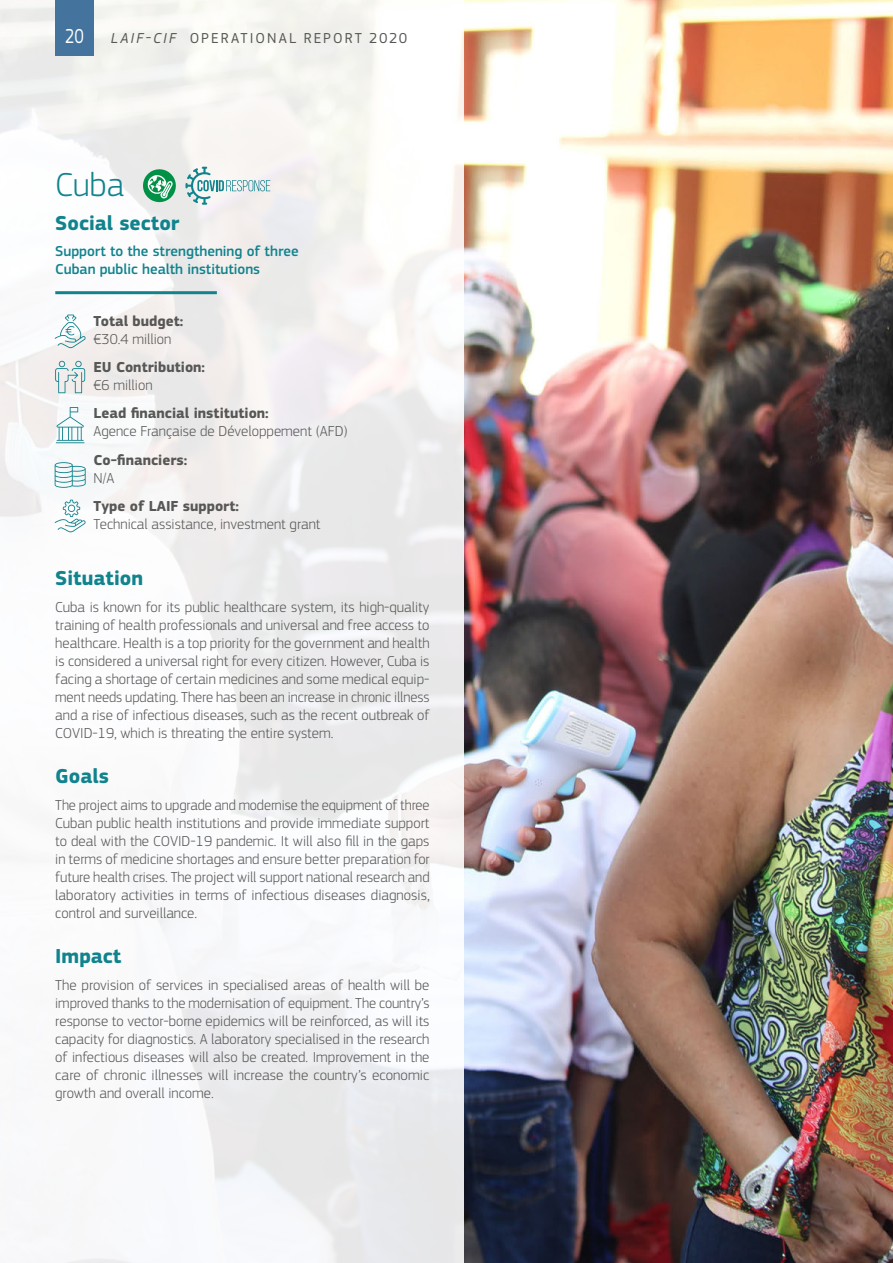
<style>
.page{position:relative;width:893px;height:1263px;background:#fff}
.page>*{position:absolute;margin:0;border:0;box-sizing:border-box;transform-origin:0 0}
.t1{font:300 34.5px "EC Square Sans Pro";color:#11838d}
.t2{font:700 21px "EC Square Sans Pro";color:#11838d}
.t3{font:21px "EC Square Sans Pro";color:#fff;scale:.8 1}
.t4{font:300 15px/18px "EC Square Sans Pro";color:#575756;text-align:justify}
.t5{font:700 15px "EC Square Sans Pro";color:#575756}
.t6{font:500 15px/18px "EC Square Sans Pro";color:#11838d}
.t7{font:15px "EC Square Sans Pro";letter-spacing:.135em;color:#575756}
.s1{font-style:italic}
</style>
<div class="page">
<img style="left:463px;top:0;width:430px;height:1263px">
<div style="left:0;top:0;width:463px;height:1263px;background:linear-gradient(to bottom,#f5f4f2,#f3f4f6)"></div>
<div style="left:55px;top:0;width:39px;height:55px;background:#44749d"></div>
<hr style="left:55px;top:291px;width:162px;height:3px;background:#11838d">
<svg style="left:55px;top:315px;width:31px;height:33px"></svg>
<svg style="left:55px;top:361px;width:30px;height:32px"></svg>
<svg style="left:56px;top:407px;width:29px;height:36px"></svg>
<svg style="left:55px;top:462px;width:31px;height:26px"></svg>
<svg style="left:55px;top:500px;width:31px;height:32px"></svg>
<svg style="left:141px;top:167px;width:37px;height:37px"></svg>
<svg style="left:185px;top:167px;width:85px;height:38px"></svg>
<p class="t3" style="left:65px;top:24px;width:25px">20</p>
<p class="t7" style="left:111px;top:29px;width:298px"><span class="s1">LAIF-CIF</span> OPERATIONAL REPORT 2020</p>
<p class="t1" style="left:55px;top:164px;width:70px">Cuba</p>
<p class="t2" style="left:55px;top:210px;width:126px">Social sector</p>
<p class="t6" style="left:55px;top:243px;width:245px">Support to the strengthening of three<br>Cuban public health institutions</p>
<p class="t5" style="left:94px;top:312px;width:91px">Total budget:</p>
<p class="t4" style="left:94px;top:330px;width:79px">€30.4 million</p>
<p class="t5" style="left:94px;top:358px;width:113px">EU Contribution:</p>
<p class="t4" style="left:94px;top:376px;width:60px">€6 million</p>
<p class="t5" style="left:94px;top:404px;width:177px">Lead financial institution:</p>
<p class="t4" style="left:94px;top:422px;width:256px">Agence Française de Développement (AFD)</p>
<p class="t5" style="left:94px;top:451px;width:95px">Co-financiers:</p>
<p class="t4" style="left:94px;top:469px;width:22px">N/A</p>
<p class="t5" style="left:94px;top:497px;width:147px">Type of LAIF support:</p>
<p class="t4" style="left:94px;top:515px;width:228px">Technical assistance, investment grant</p>
<p class="t2" style="left:55px;top:566px;width:89px">Situation</p>
<p class="t4" style="left:55px;top:598px;width:376px">Cuba is known for its public healthcare system, its high-quality training of health professionals and universal and free access to healthcare. Health is a top priority for the government and health is considered a universal right for every citizen. However, Cuba is facing a shortage of certain medicines and some medical equip&shy;ment needs updating. There has been an increase in chronic illness and a rise of infectious diseases, such as the recent outbreak of COVID-19, which is threating the entire system.</p>
<p class="t2" style="left:55px;top:764px;width:55px">Goals</p>
<p class="t4" style="left:55px;top:796px;width:376px">The project aims to upgrade and modernise the equipment of three Cuban public health institutions and provide immediate support to deal with the COVID-19 pandemic. It will also fill in the gaps in terms of medicine shortages and ensure better preparation for future health crises. The project will support national research and laboratory activities in terms of infectious diseases diagnosis, control and surveillance.</p>
<p class="t2" style="left:55px;top:944px;width:68px">Impact</p>
<p class="t4" style="left:55px;top:976px;width:376px">The provision of services in specialised areas of health will be improved thanks to the modernisation of equipment. The country’s response to vector-borne epidemics will be reinforced, as will its capacity for diagnostics. A laboratory specialised in the research of infectious diseases will also be created. Improvement in the care of chronic illnesses will increase the country’s economic growth and overall income.</p>
</div>
